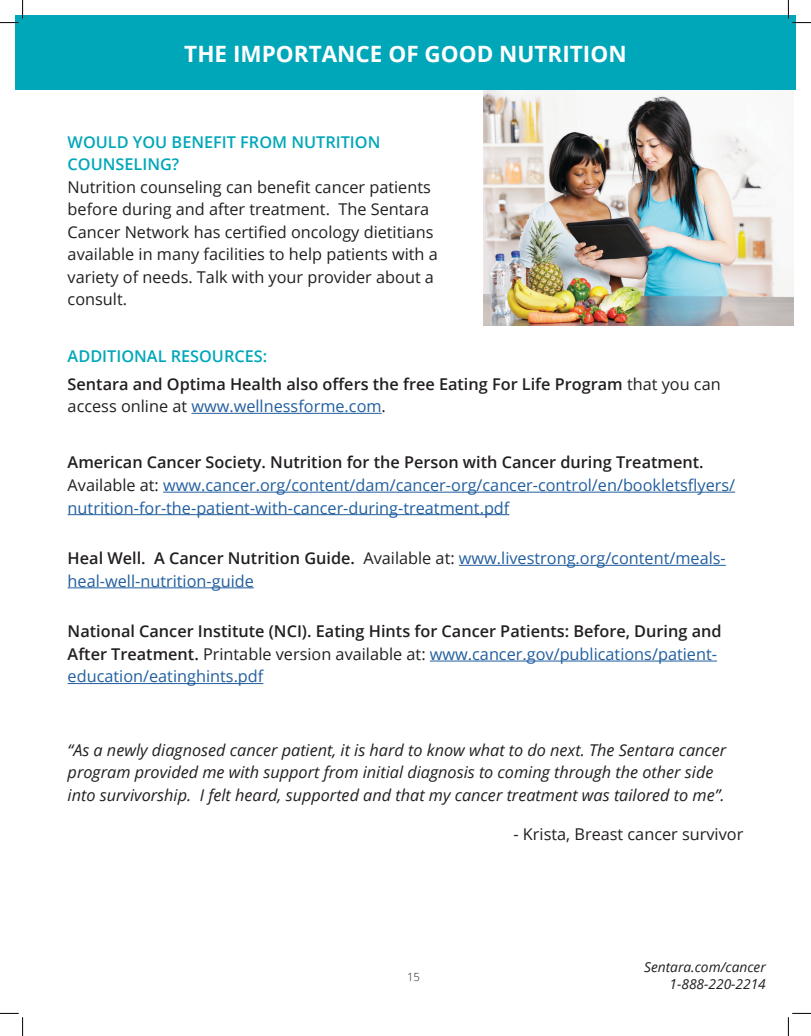
<style>
.page{position:relative;width:811px;height:1036px;background:#fff}
.page>*{position:absolute;margin:0;border:0;box-sizing:border-box;transform-origin:0 0}
.t1{font:700 22.5px "Open Sans";color:#fff}
.t2{font:16.25px/22.5px "Open Sans";color:#215e9f}
.t3{font:600 16.25px/22.5px "Open Sans";color:#231f20}
.t4{font:16.25px/22.5px "Open Sans";color:#231f20}
.t5{font:italic 16.25px/22.5px "Open Sans";color:#231f20}
.t6{font:600 16.25px/22.5px "Open Sans";color:#00a7b9}
.t7{font:italic 13.75px/16.5px "Open Sans";color:#231f20;text-align:right}
.t8{font:300 11.25px "Open Sans";color:#231f20}
.s1{color:#00a7b9}
.s2{font-weight:400}
.s3{color:#231f20}
.s4{font-weight:600;color:#231f20}
.s5{font-weight:400;color:#215e9f}
</style>
<div class="page">
<div style="left:15px;top:15px;width:780px;height:75px;background:#00a7b9"></div>
<hr style="left:191px;top:413px;width:190px;height:1px;background:#215e9f">
<hr style="left:163px;top:491px;width:571px;height:1px;background:#215e9f">
<hr style="left:68px;top:514px;width:441px;height:1px;background:#215e9f">
<hr style="left:458px;top:564px;width:267px;height:1px;background:#215e9f">
<hr style="left:68px;top:587px;width:186px;height:1px;background:#215e9f">
<hr style="left:430px;top:660px;width:286px;height:1px;background:#215e9f">
<hr style="left:68px;top:683px;width:195px;height:1px;background:#215e9f">
<img style="left:483px;top:90px;width:310px;height:235px">
<svg style="left:0;top:0;width:23px;height:23px"></svg>
<svg style="left:0;top:1012px;width:23px;height:23px"></svg>
<svg style="left:787px;top:0;width:23px;height:23px"></svg>
<svg style="left:787px;top:1012px;width:23px;height:23px"></svg>
<h1 class="t1" style="left:184px;top:38px;width:443px">THE IMPORTANCE OF GOOD NUTRITION</h1>
<p class="t6" style="left:68px;top:130px;width:314px">WOULD YOU BENEFIT FROM NUTRITION<br>COUNSELING?</p>
<p class="t4" style="left:68px;top:175px;width:371px">Nutrition counseling can benefit cancer patients before during and after treatment. The Sentara Cancer Network has certified oncology dietitians available in many facilities to help patients with a variety of needs. Talk with your provider about a consult.</p>
<p class="t3" style="left:68px;top:341px;width:654px;line-height:28.1px"><span class="s1">ADDITIONAL RESOURCES:<br></span>Sentara and Optima Health also offers the free Eating For Life Program <span class="s2">that you can</span></p>
<p class="t2" style="left:68px;top:394px;width:319px"><span class="s3">access online at</span> www.wellnessforme.com<span class="s3">.</span></p>
<p class="t2" style="left:68px;top:451px;width:668px"><span class="s4">American Cancer Society. Nutrition for the Person with Cancer during Treatment.<br></span><span class="s3">Available at:</span> www.cancer.org/content/dam/cancer-org/cancer-control/en/bookletsflyers/ nutrition-for-the-patient-with-cancer-during-treatment.pdf</p>
<p class="t2" style="left:68px;top:546px;width:659px"><span class="s4">Heal Well. A Cancer Nutrition Guide.</span> <span class="s3">Available at:</span> www.livestrong.org/content/meals&shy;heal-well-nutrition-guide</p>
<p class="t3" style="left:68px;top:619px;width:655px">National Cancer Institute (NCI). Eating Hints for Cancer Patients: Before, During and<br>After Treatment. <span class="s2">Printable version available at:</span> <span class="s5">www.cancer.gov/publications/patient&shy;education/eatinghints.pdf</span></p>
<p class="t5" style="left:68px;top:737px;width:660px">“As a newly diagnosed cancer patient, it is hard to know what to do next. The Sentara cancer program provided me with support from initial diagnosis to coming through the other side into survivorship. I felt heard, supported and that my cancer treatment was tailored to me”.</p>
<p class="t4" style="left:513px;top:822px;width:231px">- Krista, Breast cancer survivor</p>
<p class="t8" style="left:407px;top:968px;width:14px">15</p>
<p class="t7" style="left:644px;top:958px;width:123px">Sentara.com/cancer<br>1-888-220-2214</p>
</div>
